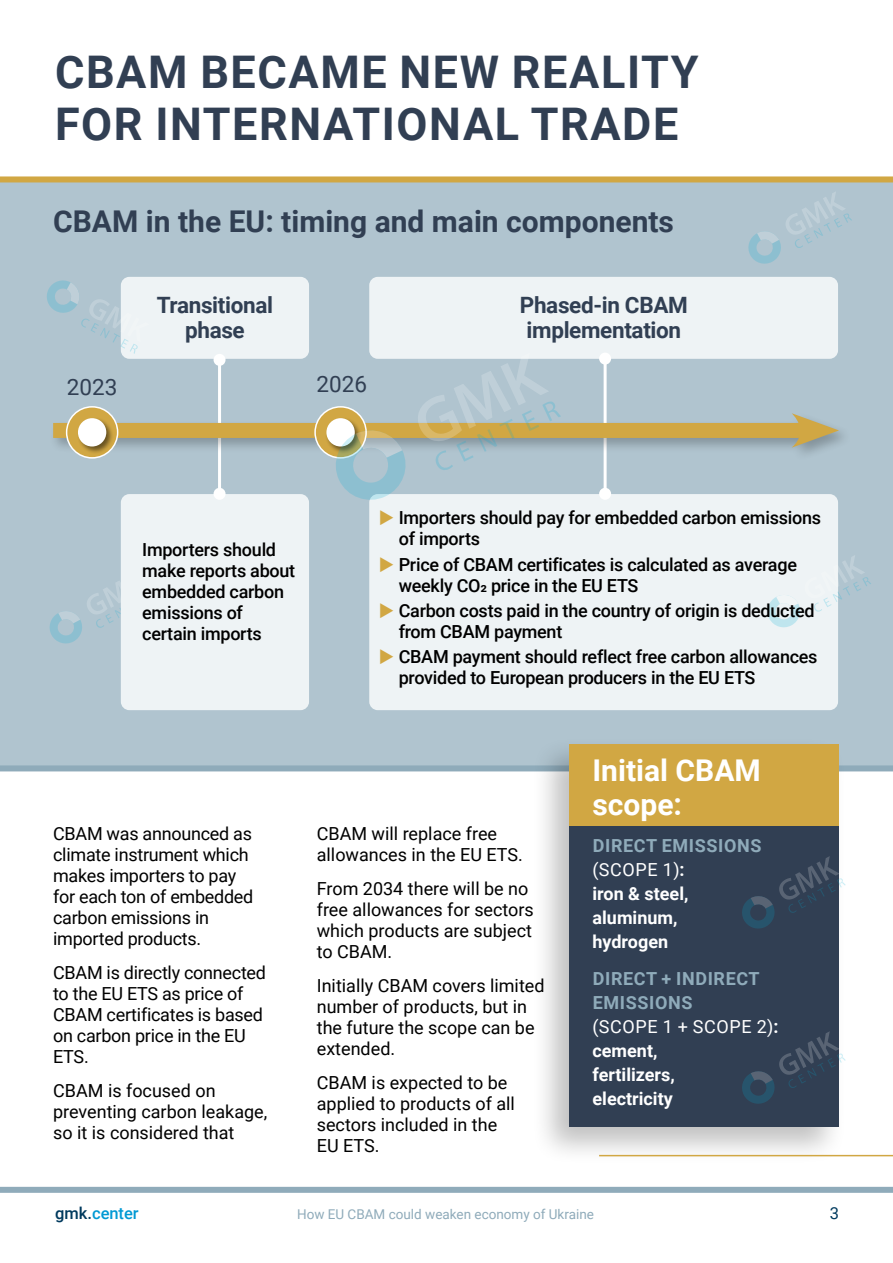
<style>
.page{position:relative;width:893px;height:1263px;background:#fff}
.page>*{position:absolute;margin:0;border:0;box-sizing:border-box;transform-origin:0 0}
.t1{font:700 45px/52.5px "Roboto";letter-spacing:.035em;color:#313f53}
.t2{font:700 30px "Roboto";color:#313f53}
.t3{font:700 30px/34.5px "Roboto";color:#fff}
.t4{font:700 22.5px/25.5px "Roboto";letter-spacing:-.015em;color:#313f53;text-align:center}
.t5{font:22.5px "Roboto";color:#313f53}
.t6{font:18px/21px "Roboto";color:#000}
.t7{font:500 18px/21px "Roboto";letter-spacing:-.015em;color:#000}
.t8{font:700 18px/24px "Roboto";color:#fff}
.t9{font:500 16.5px "Roboto";color:#0099d4}
.t10{font:16.5px "Roboto";color:#003a5e}
.t11{font:13.5px "Roboto";color:#8fabba}
.s1{color:#d1a743}
.s2{color:#8fabba}
.s3{font-weight:400}
.s4{color:#003a5e}
</style>
<div class="page">
<div style="left:0;top:182px;width:893px;height:586px;background:#b0c4cf"></div>
<div style="left:0;top:176px;width:893px;height:6px;background:#d1a743"></div>
<div style="left:0;top:765px;width:893px;height:6px;background:#8fabba"></div>
<div style="left:531px;top:736px;width:316px;height:430px;background:#000;opacity:.25"></div>
<div style="left:570px;top:744px;width:269px;height:84px;background:#d1a743"></div>
<div style="left:570px;top:827px;width:269px;height:300px;background:#313f53"></div>
<div style="left:121px;top:277px;width:188px;height:82px;background:#eef3f5;border-radius:9px"></div>
<div style="left:369px;top:277px;width:469px;height:82px;background:#eef3f5;border-radius:9px"></div>
<svg style="left:748px;top:192px;width:104px;height:72px"></svg>
<svg style="left:49px;top:581px;width:72px;height:63px"></svg>
<svg style="left:47px;top:278px;width:91px;height:76px"></svg>
<svg style="left:742px;top:856px;width:104px;height:75px"></svg>
<svg style="left:742px;top:1031px;width:104px;height:75px"></svg>
<div style="left:121px;top:494px;width:188px;height:216px;background:#eef3f5;border-radius:9px"></div>
<div style="left:369px;top:494px;width:469px;height:216px;background:#eef3f5;border-radius:9px"></div>
<hr style="left:218px;top:360px;width:3px;height:134px;background:#fff">
<div style="left:214px;top:354px;width:12px;height:12px;background:#fff;border-radius:50%"></div>
<div style="left:214px;top:488px;width:12px;height:12px;background:#fff;border-radius:50%"></div>
<hr style="left:604px;top:359px;width:3px;height:135px;background:#fff">
<div style="left:599px;top:353px;width:12px;height:12px;background:#fff;border-radius:50%"></div>
<div style="left:599px;top:488px;width:12px;height:12px;background:#fff;border-radius:50%"></div>
<hr style="left:599px;top:1155px;width:294px;height:1px;background:#d1a743">
<div style="left:49px;top:411px;width:804px;height:51px;background:#000;opacity:.25"></div>
<div style="left:53px;top:423px;width:758px;height:15px;background:#d1a743"></div>
<svg style="left:792px;top:413px;width:47px;height:35px"></svg>
<div style="left:67px;top:407px;width:51px;height:51px;background:#d1a743;border-radius:50%"></div>
<div style="left:66px;top:406px;width:52px;height:53px;border:2px solid #fff;border-radius:50%"></div>
<div style="left:77px;top:417px;width:37px;height:37px;background:#000;opacity:.5"></div>
<div style="left:78px;top:418px;width:28px;height:28px;background:#fff;border-radius:50%"></div>
<svg style="left:315px;top:407px;width:51px;height:51px"></svg>
<div style="left:325px;top:417px;width:37px;height:37px;background:#000;opacity:.5"></div>
<svg style="left:326px;top:418px;width:29px;height:28px"></svg>
<svg style="left:331px;top:354px;width:230px;height:151px"></svg>
<svg style="left:767px;top:555px;width:104px;height:73px"></svg>
<div style="left:0;top:1187px;width:893px;height:6px;background:#8fabba"></div>
<h1 class="t1" style="left:55px;top:44px;width:645px">CBAM BECAME NEW REALITY<br>FOR INTERNATIONAL TRADE</h1>
<h2 class="t2" style="left:53px;top:200px;width:622px">CBAM in the EU: timing and main components</h2>
<p class="t4" style="left:157px;top:291px;width:118px">Transitional phase</p>
<p class="t4" style="left:520px;top:291px;width:169px;text-align:left">Phased-in CBAM implementation</p>
<p class="t5" style="left:67px;top:372px;width:52px">2023</p>
<p class="t5" style="left:317px;top:368px;width:52px">2026</p>
<p class="t7" style="left:142px;top:538px;width:155px">Importers should make reports about embedded carbon emissions of certain imports</p>
<p class="t7" style="left:399px;top:507px;width:424px;text-indent:-20px"><span class="s1">◆</span> Importers should pay for embedded carbon emissions of imports</p>
<p class="t7" style="left:399px;top:553px;width:400px;text-indent:-20px"><span class="s1">◆</span> Price of CBAM certificates is calculated as average weekly CO2 price in the EU ETS</p>
<p class="t7" style="left:399px;top:599px;width:417px;text-indent:-20px"><span class="s1">◆</span> Carbon costs paid in the country of origin is deducted from CBAM payment</p>
<p class="t7" style="left:399px;top:645px;width:420px;text-indent:-20px"><span class="s1">◆</span> CBAM payment should reflect free carbon allowances provided to European producers in the EU ETS</p>
<p class="t6" style="left:53px;top:823px;width:202px">CBAM was announced as climate instrument which makes importers to pay for each ton of embedded carbon emissions in imported products.</p>
<p class="t6" style="left:53px;top:961px;width:214px">CBAM is directly connected to the EU ETS as price of<br>CBAM certificates is based on carbon price in the EU<br>ETS.</p>
<p class="t6" style="left:53px;top:1079px;width:216px">CBAM is focused on preventing carbon leakage, so it is considered that</p>
<p class="t6" style="left:317px;top:823px;width:208px">CBAM will replace free allowances in the EU ETS.</p>
<p class="t6" style="left:317px;top:877px;width:219px">From 2034 there will be no free allowances for sectors which products are subject to CBAM.</p>
<p class="t6" style="left:317px;top:974px;width:229px">Initially CBAM covers limited number of products, but in the future the scope can be extended.</p>
<p class="t6" style="left:317px;top:1071px;width:200px">CBAM is expected to be applied to products of all sectors included in the<br>EU ETS.</p>
<h2 class="t3" style="left:592px;top:752px;width:170px">Initial CBAM scope:</h2>
<p class="t8" style="left:592px;top:833px;width:171px"><span class="s2">DIRECT EMISSIONS </span><span class="s3">(SCOPE 1)</span>:<br>iron &amp; steel, aluminum,<br>hydrogen</p>
<p class="t8" style="left:592px;top:966px;width:188px"><span class="s2">DIRECT + INDIRECT<br>EMISSIONS<br></span><span class="s3">(SCOPE 1 + SCOPE 2)</span>: cement,<br>fertilizers,<br>electricity</p>
<p class="t9" style="left:55px;top:1201px;width:85px"><span class="s4">gmk.</span>center</p>
<p class="t11" style="left:297px;top:1205px;width:298px">How EU CBAM could weaken economy of Ukraine</p>
<p class="t10" style="left:830px;top:1202px;width:11px">3</p>
</div>
